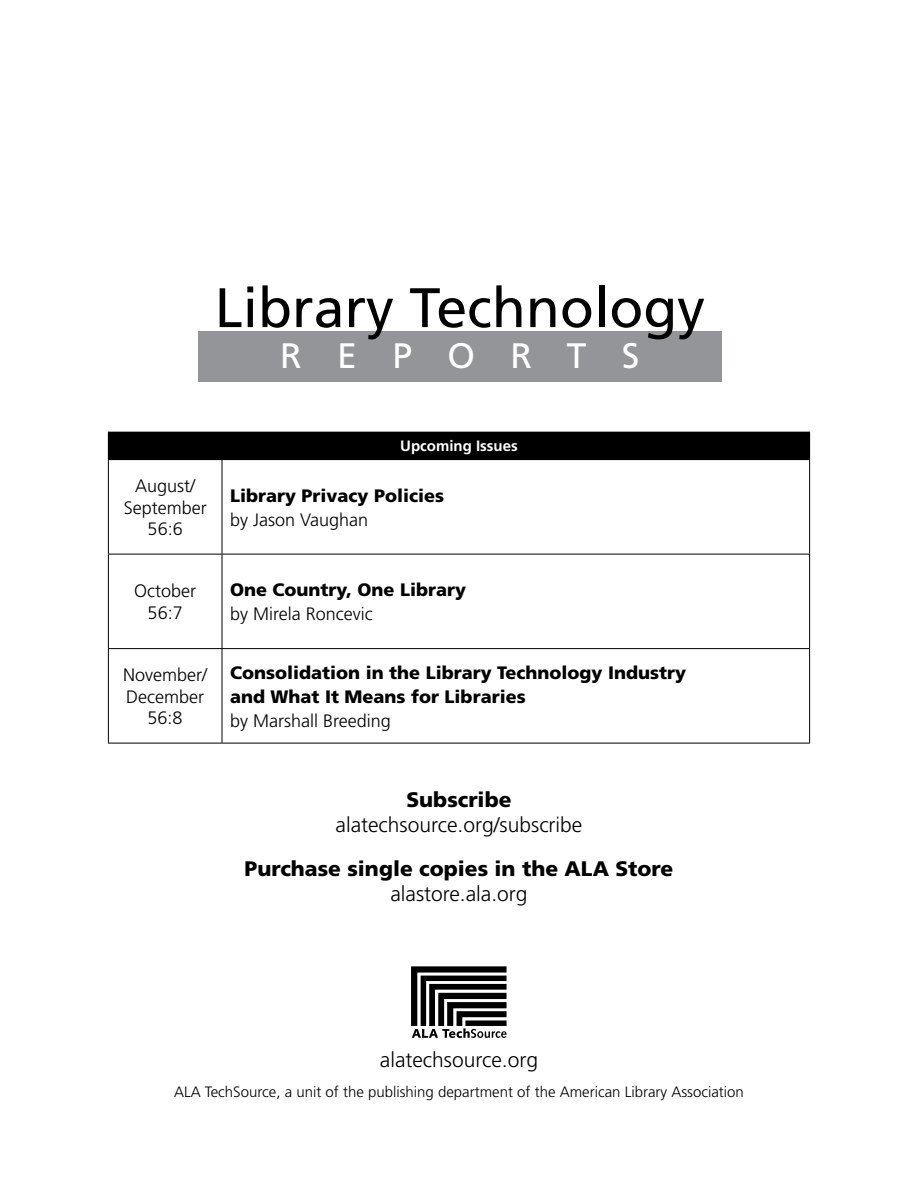
<style>
.page{position:relative;width:918px;height:1188px;background:#fff}
.page>*{position:absolute;margin:0;border:0;box-sizing:border-box;transform-origin:0 0}
.t1{font:55.65px "Frutiger";color:#000}
.t2{font:35.4px "Frutiger";letter-spacing:1em;color:#fff}
.t3{font:300 21px "Frutiger";color:#000}
.t4{font:900 21px "Frutiger";color:#000}
.t5{font:900 18px/24px "Frutiger";color:#000}
.t6{font:300 18px/21.6px "Frutiger";color:#000;text-align:center}
.t7{font:300 15px "Frutiger";color:#000}
.t8{font:700 15px "Frutiger";color:#fff}
</style>
<div class="page">
<img style="left:411px;top:966px;width:96px;height:72px">
<div style="left:198px;top:331px;width:524px;height:50px;background:#939598"></div>
<div style="left:108px;top:432px;width:702px;height:28px;background:#000"></div>
<hr style="left:108px;top:460px;width:1px;height:94px;background:#000">
<hr style="left:108px;top:554px;width:114px;height:1px;background:#000">
<hr style="left:108px;top:554px;width:1px;height:94px;background:#000">
<hr style="left:108px;top:648px;width:114px;height:1px;background:#000">
<hr style="left:108px;top:649px;width:1px;height:94px;background:#000">
<hr style="left:108px;top:743px;width:114px;height:1px;background:#000">
<hr style="left:222px;top:460px;width:1px;height:94px;background:#000">
<hr style="left:809px;top:460px;width:1px;height:94px;background:#000">
<hr style="left:222px;top:554px;width:588px;height:1px;background:#000">
<hr style="left:222px;top:554px;width:1px;height:94px;background:#000">
<hr style="left:809px;top:554px;width:1px;height:94px;background:#000">
<hr style="left:222px;top:648px;width:588px;height:1px;background:#000">
<hr style="left:222px;top:649px;width:1px;height:94px;background:#000">
<hr style="left:809px;top:649px;width:1px;height:94px;background:#000">
<hr style="left:222px;top:743px;width:588px;height:1px;background:#000">
<h1 class="t1" style="left:215px;top:275px;width:492px">Library Technology</h1>
<h2 class="t2" style="left:280px;top:334px;width:361px">REPORTS</h2>
<p class="t8" style="left:400px;top:437px;width:119px">Upcoming Issues</p>
<p class="t6" style="left:124px;top:475px;width:84px">August/<br>September<br>56:6</p>
<p class="t5" style="left:230px;top:484px;width:216px">Library Privacy Policies</p>
<p class="t6" style="left:230px;top:509px;width:140px">by Jason Vaughan</p>
<p class="t6" style="left:134px;top:581px;width:63px">October<br>56:7</p>
<p class="t5" style="left:230px;top:578px;width:238px">One Country, One Library</p>
<p class="t6" style="left:230px;top:604px;width:144px">by Mirela Roncevic</p>
<p class="t6" style="left:123px;top:664px;width:86px">November/<br>December<br>56:8</p>
<p class="t5" style="left:230px;top:661px;width:458px">Consolidation in the Library Technology Industry and What It Means for Libraries</p>
<p class="t6" style="left:230px;top:710px;width:162px">by Marshall Breeding</p>
<p class="t4" style="left:406px;top:787px;width:107px">Subscribe</p>
<p class="t3" style="left:336px;top:813px;width:248px">alatechsource.org/subscribe</p>
<p class="t4" style="left:245px;top:856px;width:430px">Purchase single copies in the ALA Store</p>
<p class="t3" style="left:390px;top:882px;width:139px">alastore.ala.org</p>
<p class="t3" style="left:380px;top:1048px;width:160px">alatechsource.org</p>
<p class="t7" style="left:174px;top:1083px;width:571px">ALA TechSource, a unit of the publishing department of the American Library Association</p>
</div>
